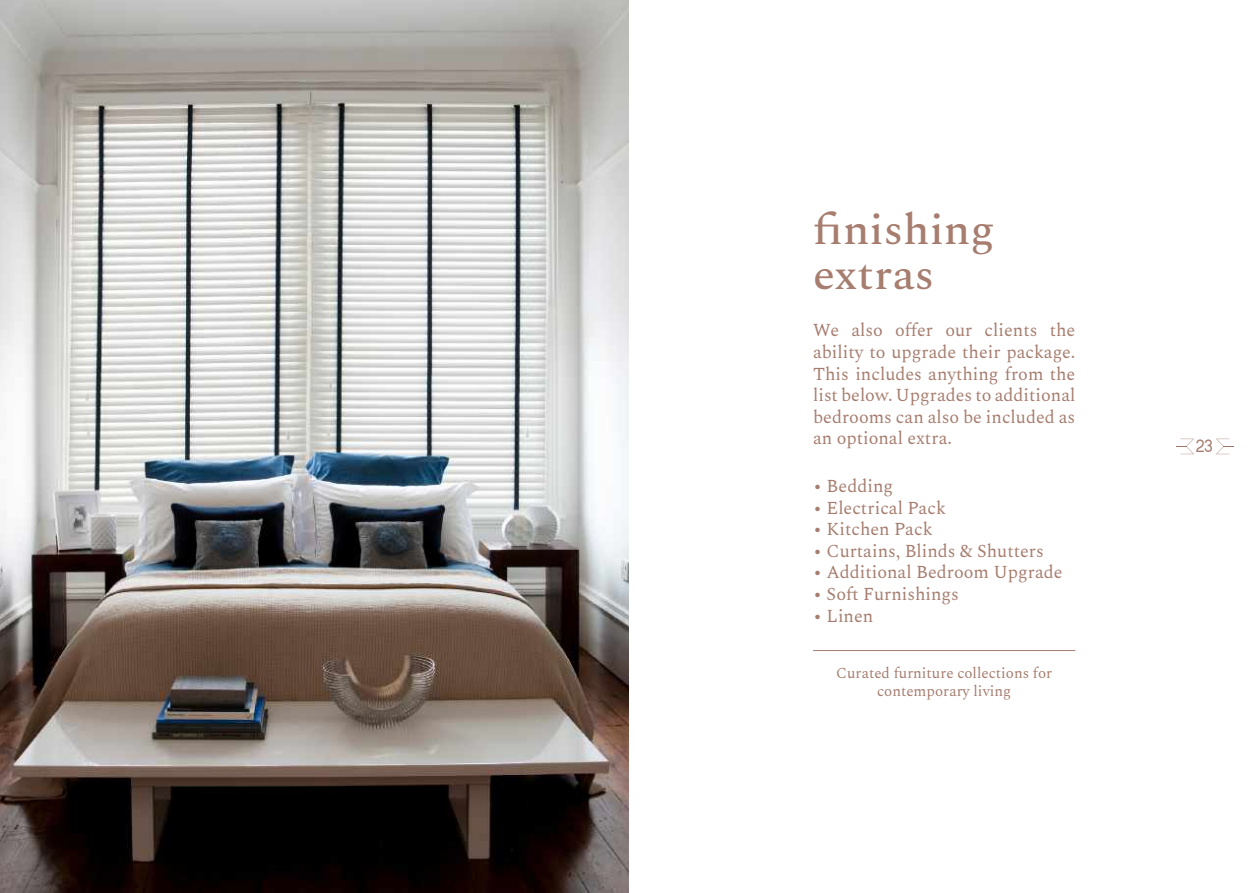
<style>
.page{position:relative;width:1259px;height:893px;background:#fff}
.page>*{position:absolute;margin:0;border:0;box-sizing:border-box;transform-origin:0 0}
.t1{font:500 42.75px/45px "Spectral";color:#a67d6f;scale:1.05 1}
.t2{font:18px/21.6px "Spectral";color:#a67d6f;text-align:justify}
.t3{font:18px "Haarlem Deco";color:#a67d6f}
.t4{font:15px/18px "Spectral";color:#a67d6f;text-align:center}
</style>
<div class="page">
<img style="left:0;top:0;width:629px;height:893px">
<svg style="left:1176px;top:439px;width:18px;height:15px"></svg>
<svg style="left:1216px;top:439px;width:18px;height:15px"></svg>
<hr style="left:813px;top:650px;width:262px;height:1px;background:#a67d6f">
<h1 class="t1" style="left:813px;top:204px;width:175px">finishing extras</h1>
<p class="t2" style="left:813px;top:318px;width:264px">We also offer our clients the ability to upgrade their package.<br>This includes anything from the list below. Upgrades to additional bedrooms can also be included as an optional extra.</p>
<p class="t2" style="left:813px;top:474px;width:82px">• Bedding</p>
<p class="t2" style="left:813px;top:495px;width:134px">• Electrical Pack</p>
<p class="t2" style="left:813px;top:517px;width:121px">• Kitchen Pack</p>
<p class="t2" style="left:813px;top:539px;width:232px">• Curtains, Blinds &amp; Shutters</p>
<p class="t2" style="left:813px;top:560px;width:251px">• Additional Bedroom Upgrade</p>
<p class="t2" style="left:813px;top:582px;width:147px">• Soft Furnishings</p>
<p class="t2" style="left:813px;top:603px;width:62px">• Linen</p>
<p class="t4" style="left:836px;top:663px;width:217px">Curated furniture collections for contemporary living</p>
<p class="t3" style="left:1196px;top:436px;width:18px">23</p>
</div>
